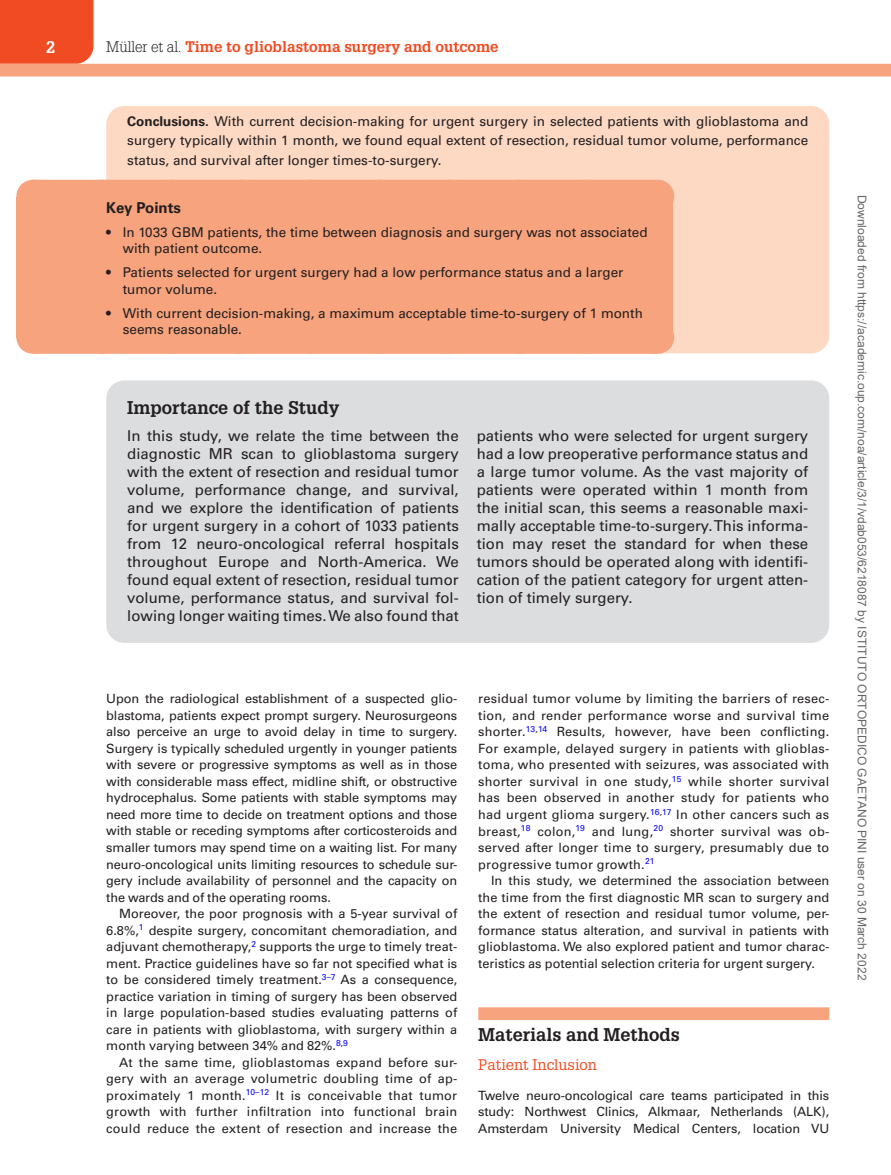
<style>
.page{position:relative;width:891px;height:1175px;background:#fff}
.page>*{position:absolute;margin:0;border:0;box-sizing:border-box;transform-origin:0 0}
.t1{font:700 18px "Glypha LT Std";color:#231f20}
.t2{font:700 16.5px "Glypha LT Std";color:#fff}
.t3{font:15px/18px "Univers LT Std";color:#231f20;text-align:justify}
.t4{font:700 15px "Glypha LT Std";color:#f04b22}
.t5{font:15px "Glypha LT Std";color:#f04b22}
.t6{font:700 15px "Univers LT Std";color:#231f20}
.t7{font:13.5px/16.5px "Univers LT Std";color:#231f20}
.t8{font:12.75px/16.5px "Univers LT Std";color:#231f20;text-align:justify}
.t9{font:12px "Arial";color:#666}
.s1{font-weight:300;color:#231f20}
.s2{font-weight:700}
</style>
<div class="page">
<div style="left:0;top:0;width:94px;height:64px;background:#f04b22"></div>
<div style="left:0;top:64px;width:891px;height:12px;background:#f7a37d"></div>
<div style="left:106px;top:106px;width:723px;height:247px;background:#fdd8c3;border-radius:18px"></div>
<div style="left:16px;top:197px;width:657px;height:35px;background:#f7a37d"></div>
<div style="left:33px;top:180px;width:624px;height:33px;background:#f7a37d"></div>
<hr style="left:657px;top:180px;width:1px;height:33px;background:#f7a37d">
<div style="left:16px;top:213px;width:657px;height:57px;background:#f7a37d"></div>
<div style="left:16px;top:254px;width:657px;height:57px;background:#f7a37d"></div>
<div style="left:16px;top:294px;width:657px;height:44px;background:#f7a37d"></div>
<div style="left:33px;top:321px;width:624px;height:33px;background:#f7a37d"></div>
<svg style="left:104px;top:353px;width:518px;height:1px"></svg>
<hr style="left:657px;top:321px;width:1px;height:33px;background:#f7a37d">
<div style="left:478px;top:1007px;width:351px;height:13px;background:#f7a37d"></div>
<div style="left:106px;top:380px;width:723px;height:263px;background:#dcdddf;border-radius:18px"></div>
<p class="t2" style="left:46px;top:37px;width:11px">2</p>
<p class="t4" style="left:106px;top:37px;width:394px"><span class="s1">Müller et al.</span> Time to glioblastoma surgery and outcome</p>
<p class="t7" style="left:127px;top:111px;width:683px;line-height:19.5px;text-align:justify"><span class="s2">Conclusions.</span> With current decision-making for urgent surgery in selected patients with glioblastoma and surgery typically within 1 month, we found equal extent of resection, residual tumor volume, performance status, and survival after longer times-to-surgery.</p>
<p class="t6" style="left:106px;top:199px;width:76px">Key Points</p>
<p class="t7" style="left:123px;top:224px;width:526px;text-indent:-16px">• In 1033 GBM patients, the time between diagnosis and surgery was not associated with patient outcome.</p>
<p class="t7" style="left:123px;top:264px;width:502px;text-indent:-16px">• Patients selected for urgent surgery had a low performance status and a larger tumor volume.</p>
<p class="t7" style="left:123px;top:305px;width:522px;text-indent:-16px">• With current decision-making, a maximum acceptable time-to-surgery of 1 month seems reasonable.</p>
<h1 class="t1" style="left:127px;top:397px;width:214px">Importance of the Study</h1>
<p class="t3" style="left:127px;top:427px;width:333px">In this study, we relate the time between the diagnostic MR scan to glioblastoma surgery with the extent of resection and residual tumor volume, performance change, and survival, and we explore the identification of patients for urgent surgery in a cohort of 1033 patients from 12 neuro-oncological referral hospitals throughout Europe and North-America. We found equal extent of resection, residual tumor volume, performance status, and survival fol&shy;lowing longer waiting times. We also found that</p>
<p class="t3" style="left:477px;top:427px;width:333px">patients who were selected for urgent surgery had a low preoperative performance status and a large tumor volume. As the vast majority of patients were operated within 1 month from the initial scan, this seems a reasonable maxi&shy;mally acceptable time-to-surgery. This informa&shy;tion may reset the standard for when these tumors should be operated along with identifi&shy;cation of the patient category for urgent atten&shy;tion of timely surgery.</p>
<p class="t8" style="left:106px;top:690px;width:353px">Upon the radiological establishment of a suspected glio&shy;blastoma, patients expect prompt surgery. Neurosurgeons also perceive an urge to avoid delay in time to surgery.<br>Surgery is typically scheduled urgently in younger patients with severe or progressive symptoms as well as in those with considerable mass effect, midline shift, or obstructive hydrocephalus. Some patients with stable symptoms may need more time to decide on treatment options and those with stable or receding symptoms after corticosteroids and smaller tumors may spend time on a waiting list. For many neuro-oncological units limiting resources to schedule sur&shy;gery include availability of personnel and the capacity on the wards and of the operating rooms.</p>
<p class="t8" style="left:106px;top:905px;width:353px;text-indent:13px">Moreover, the poor prognosis with a 5-year survival of 6.8%,<sup>1</sup> despite surgery, concomitant chemoradiation, and adjuvant chemotherapy,<sup>2</sup> supports the urge to timely treat&shy;ment. Practice guidelines have so far not specified what is to be considered timely treatment.<sup>3–7</sup> As a consequence, practice variation in timing of surgery has been observed in large population-based studies evaluating patterns of care in patients with glioblastoma, with surgery within a month varying between 34% and 82%.<sup>8</sup><sup>,</sup><sup>9</sup></p>
<p class="t8" style="left:106px;top:1053px;width:353px;text-indent:13px">At the same time, glioblastomas expand before sur&shy;gery with an average volumetric doubling time of ap&shy;proximately 1 month.<sup>10–12</sup> It is conceivable that tumor growth with further infiltration into functional brain could reduce the extent of resection and increase the</p>
<p class="t8" style="left:478px;top:690px;width:353px">residual tumor volume by limiting the barriers of resec&shy;tion, and render performance worse and survival time shorter.<sup>13</sup><sup>,</sup><sup>14</sup> Results, however, have been conflicting.<br>For example, delayed surgery in patients with glioblas&shy;toma, who presented with seizures, was associated with shorter survival in one study,<sup>15</sup> while shorter survival has been observed in another study for patients who had urgent glioma surgery.<sup>16</sup><sup>,</sup><sup>17</sup> In other cancers such as breast,<sup>18</sup> colon,<sup>19</sup> and lung,<sup>20</sup> shorter survival was ob&shy;served after longer time to surgery, presumably due to progressive tumor growth.<sup>21</sup></p>
<p class="t8" style="left:478px;top:872px;width:353px;text-indent:13px">In this study, we determined the association between the time from the first diagnostic MR scan to surgery and the extent of resection and residual tumor volume, per&shy;formance status alteration, and survival in patients with glioblastoma. We also explored patient and tumor charac&shy;teristics as potential selection criteria for urgent surgery.</p>
<h1 class="t1" style="left:478px;top:1023px;width:203px">Materials and Methods</h1>
<p class="t5" style="left:478px;top:1055px;width:120px">Patient Inclusion</p>
<p class="t8" style="left:478px;top:1086px;width:353px">Twelve neuro-oncological care teams participated in this study: Northwest Clinics, Alkmaar, Netherlands (ALK), Amsterdam University Medical Centers, location VU</p>
<p class="t9" style="left:866px;top:195px;width:787px;rotate:90deg">Downloaded from https://academic.oup.com/noa/article/3/1/vdab053/6218087 by ISTITUTO ORTOPEDICO GAETANO PINI user on 30 March 2022</p>
</div>
